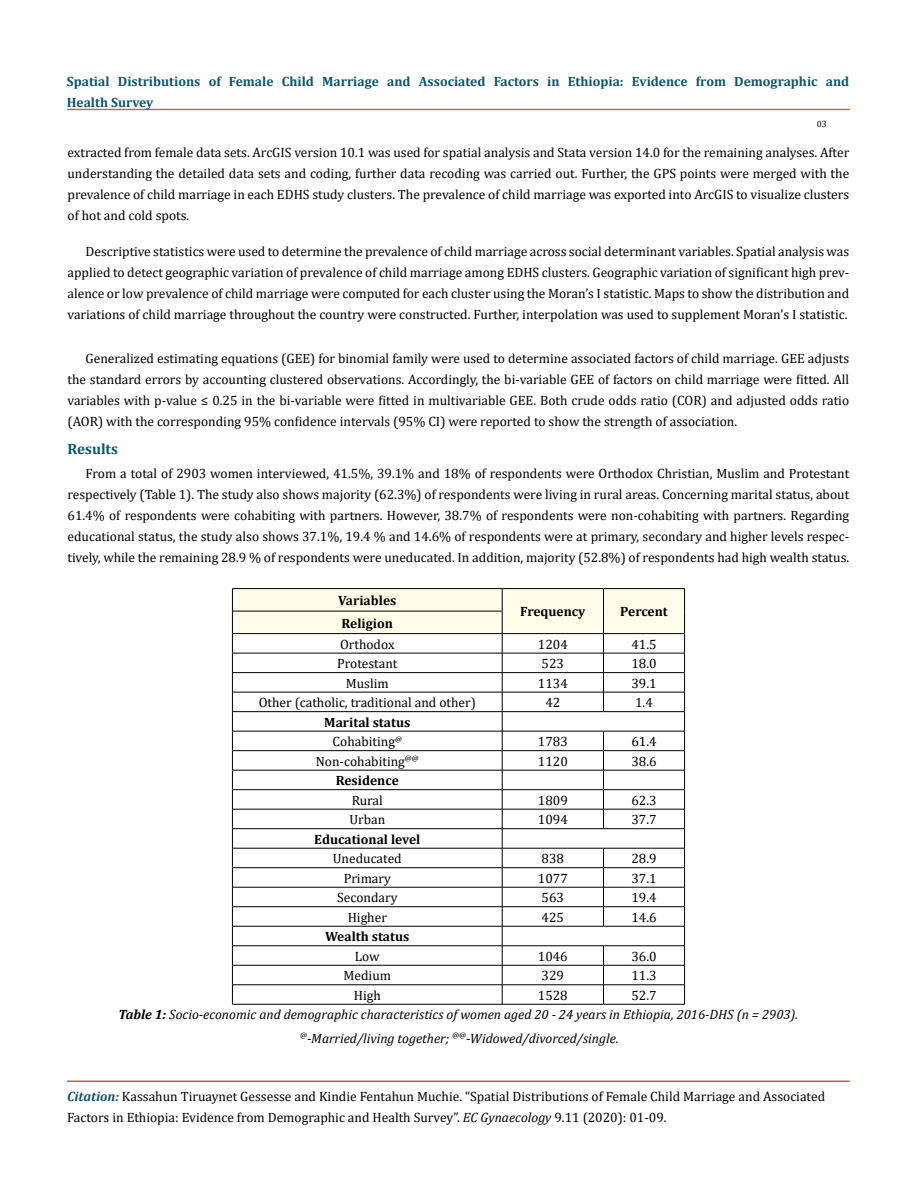
<style>
.page{position:relative;width:917px;height:1190px;background:#fff}
.page>*{position:absolute;margin:0;border:0;box-sizing:border-box;transform-origin:0 0}
.t1{font:700 15px "Cambria";color:#0e546a}
.t2{font:13.5px/21px "Cambria";color:#000;text-align:justify}
.t3{font:italic 13.5px/18.9px "Cambria";color:#000}
.t4{font:700 13.5px/21px "Cambria";color:#0e546a}
.t5{font:700 13.5px/19.5px "Cambria";color:#000;text-align:center}
.t6{font:9px "Cambria";color:#000}
.s1{font-weight:400}
.s2{font-style:normal}
.s3{font-weight:700}
.s4{font-weight:700;font-style:italic;color:#0e546a}
.s5{font-style:italic}
</style>
<div class="page">
<div style="left:67px;top:109px;width:782px;height:1px;border:1px solid #e05d1a"></div>
<div style="left:67px;top:1081px;width:782px;height:1px;border:1px solid #e05d1a"></div>
<svg style="left:232px;top:588px;width:453px;height:416px"></svg>
<hr style="left:232px;top:1004px;width:270px;height:1px;background:#000">
<hr style="left:502px;top:1004px;width:101px;height:1px;background:#000">
<hr style="left:603px;top:1004px;width:81px;height:1px;background:#000">
<p class="t4" style="left:67px;top:71px;width:783px">Spatial Distributions of Female Child Marriage and Associated Factors in Ethiopia: Evidence from Demographic and<br>Health Survey</p>
<p class="t6" style="left:816px;top:118px;width:11px">03</p>
<p class="t2" style="left:68px;top:142px;width:783px">extracted from female data sets. ArcGIS version 10.1 was used for spatial analysis and Stata version 14.0 for the remaining analyses. After understanding the detailed data sets and coding, further data recoding was carried out. Further, the GPS points were merged with the prevalence of child marriage in each EDHS study clusters. The prevalence of child marriage was exported into ArcGIS to visualize clusters of hot and cold spots.</p>
<p class="t2" style="left:68px;top:241px;width:783px;text-indent:18px">Descriptive statistics were used to determine the prevalence of child marriage across social determinant variables. Spatial analysis was applied to detect geographic variation of prevalence of child marriage among EDHS clusters. Geographic variation of significant high prev&shy;alence or low prevalence of child marriage were computed for each cluster using the Moran’s I statistic. Maps to show the distribution and variations of child marriage throughout the country were constructed. Further, interpolation was used to supplement Moran’s I statistic.</p>
<p class="t2" style="left:68px;top:347px;width:783px;text-indent:18px">Generalized estimating equations (GEE) for binomial family were used to determine associated factors of child marriage. GEE adjusts the standard errors by accounting clustered observations. Accordingly, the bi-variable GEE of factors on child marriage were fitted. All variables with p-value ≤ 0.25 in the bi-variable were fitted in multivariable GEE. Both crude odds ratio (COR) and adjusted odds ratio (AOR) with the corresponding 95% confidence intervals (95% CI) were reported to show the strength of association.</p>
<p class="t1" style="left:68px;top:438px;width:52px">Results</p>
<p class="t2" style="left:68px;top:463px;width:783px;text-indent:18px">From a total of 2903 women interviewed, 41.5%, 39.1% and 18% of respondents were Orthodox Christian, Muslim and Protestant respectively (Table 1). The study also shows majority (62.3%) of respondents were living in rural areas. Concerning marital status, about 61.4% of respondents were cohabiting with partners. However, 38.7% of respondents were non-cohabiting with partners. Regarding educational status, the study also shows 37.1%, 19.4 % and 14.6% of respondents were at primary, secondary and higher levels respec&shy;tively, while the remaining 28.9 % of respondents were uneducated. In addition, majority (52.8%) of respondents had high wealth status.</p>
<p class="t5" style="left:338px;top:590px;width:60px">Variables</p>
<p class="t5" style="left:520px;top:601px;width:67px">Frequency</p>
<p class="t5" style="left:620px;top:601px;width:49px">Percent</p>
<p class="t5" style="left:341px;top:613px;width:53px">Religion</p>
<p class="t2" style="left:340px;top:633px;width:56px">Orthodox</p>
<p class="t2" style="left:538px;top:633px;width:31px">1204</p>
<p class="t2" style="left:631px;top:633px;width:27px">41.5</p>
<p class="t2" style="left:337px;top:653px;width:62px">Protestant</p>
<p class="t2" style="left:541px;top:653px;width:24px">523</p>
<p class="t2" style="left:631px;top:653px;width:27px">18.0</p>
<p class="t2" style="left:346px;top:672px;width:44px">Muslim</p>
<p class="t2" style="left:538px;top:672px;width:31px">1134</p>
<p class="t2" style="left:631px;top:672px;width:27px">39.1</p>
<p class="t2" style="left:259px;top:692px;width:219px">Other (catholic, traditional and other)</p>
<p class="t2" style="left:545px;top:692px;width:16px">42</p>
<p class="t2" style="left:635px;top:692px;width:19px">1.4</p>
<p class="t5" style="left:324px;top:712px;width:87px">Marital status<br><span class="s1">Cohabiting</span><sup>@</sup></p>
<p class="t2" style="left:538px;top:731px;width:31px">1783</p>
<p class="t2" style="left:631px;top:731px;width:27px">61.4</p>
<p class="t2" style="left:316px;top:750px;width:105px">Non-cohabiting<sup>@@</sup></p>
<p class="t2" style="left:538px;top:750px;width:31px">1120</p>
<p class="t2" style="left:631px;top:750px;width:27px">38.6</p>
<p class="t5" style="left:336px;top:770px;width:65px">Residence</p>
<p class="t2" style="left:352px;top:789px;width:33px">Rural</p>
<p class="t2" style="left:538px;top:789px;width:31px">1809</p>
<p class="t2" style="left:631px;top:789px;width:27px">62.3</p>
<p class="t2" style="left:349px;top:809px;width:37px">Urban</p>
<p class="t2" style="left:538px;top:809px;width:31px">1094</p>
<p class="t2" style="left:631px;top:809px;width:27px">37.7</p>
<p class="t5" style="left:314px;top:829px;width:107px">Educational level</p>
<p class="t2" style="left:333px;top:848px;width:70px">Uneducated</p>
<p class="t2" style="left:541px;top:848px;width:24px">838</p>
<p class="t2" style="left:631px;top:848px;width:27px">28.9</p>
<p class="t2" style="left:344px;top:867px;width:49px">Primary</p>
<p class="t2" style="left:538px;top:867px;width:31px">1077</p>
<p class="t2" style="left:631px;top:867px;width:27px">37.1</p>
<p class="t2" style="left:337px;top:887px;width:62px">Secondary</p>
<p class="t2" style="left:541px;top:887px;width:24px">563</p>
<p class="t2" style="left:631px;top:887px;width:27px">19.4</p>
<p class="t2" style="left:348px;top:906px;width:41px">Higher</p>
<p class="t2" style="left:541px;top:906px;width:24px">425</p>
<p class="t2" style="left:631px;top:906px;width:27px">14.6</p>
<p class="t5" style="left:325px;top:926px;width:86px">Wealth status</p>
<p class="t2" style="left:355px;top:945px;width:26px">Low</p>
<p class="t2" style="left:538px;top:945px;width:31px">1046</p>
<p class="t2" style="left:631px;top:945px;width:27px">36.0</p>
<p class="t2" style="left:343px;top:965px;width:49px">Medium</p>
<p class="t2" style="left:541px;top:965px;width:24px">329</p>
<p class="t2" style="left:631px;top:965px;width:27px">11.3</p>
<p class="t2" style="left:354px;top:984px;width:29px">High</p>
<p class="t2" style="left:538px;top:984px;width:31px">1528</p>
<p class="t3" style="left:118px;top:985px;width:681px;text-indent:513px"><span class="s2">52.7<br></span><span class="s3">Table 1:</span> Socio-economic and demographic characteristics of women aged 20 - 24 years in Ethiopia, 2016-DHS (n = 2903).</p>
<p class="t3" style="left:300px;top:1028px;width:320px"><sup>@</sup>-Married/living together; <sup>@@</sup>-Widowed/divorced/single.</p>
<p class="t2" style="left:67px;top:1086px;width:759px"><span class="s4">Citation:</span> Kassahun Tiruaynet Gessesse and Kindie Fentahun Muchie. “Spatial Distributions of Female Child Marriage and Associated<br>Factors in Ethiopia: Evidence from Demographic and Health Survey”. <span class="s5">EC Gynaecology</span> 9.11 (2020): 01-09.</p>
</div>
